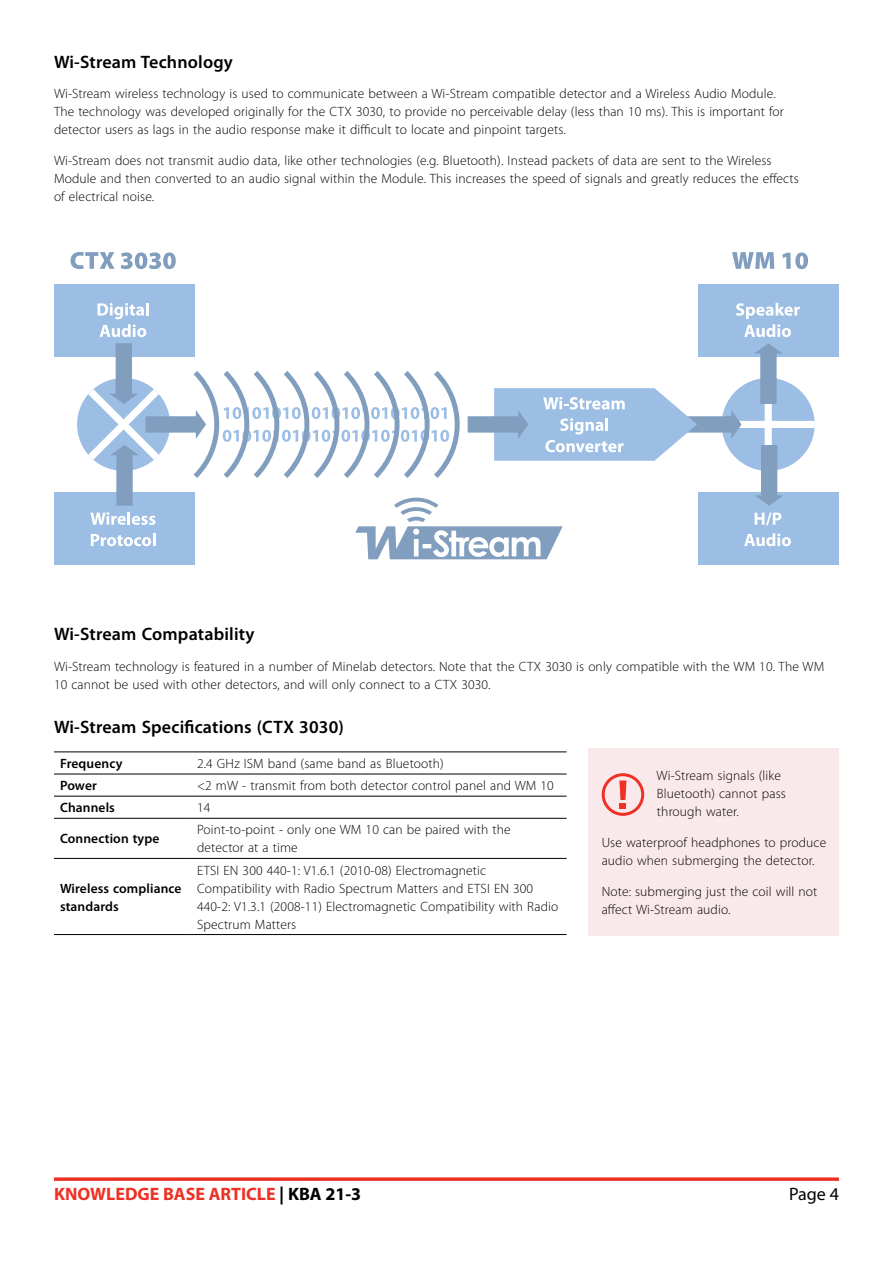
<style>
.page{position:relative;width:893px;height:1263px;background:#fff}
.page>*{position:absolute;margin:0;border:0;box-sizing:border-box;transform-origin:0 0}
.t1{font:600 18px "Myriad Pro";letter-spacing:.01em;color:#000}
.t2{font:700 18px "Myriad Pro";color:#ee3124}
.t3{font:18px "Myriad Pro";color:#000}
.t4{font:300 13.5px/18px "Myriad Pro";letter-spacing:.01em;color:#000}
.t5{font:600 13.5px/18px "Myriad Pro";letter-spacing:.01em;color:#000}
.s1{color:#000}
</style>
<div class="page">
<hr style="left:54px;top:1178px;width:785px;height:3px;background:#ee3124">
<div style="left:77px;top:378px;width:93px;height:93px;background:#9cbee4;border-radius:50%"></div>
<div style="left:54px;top:492px;width:140px;height:73px;background:#9cbee4"></div>
<div style="left:54px;top:284px;width:140px;height:73px;background:#9cbee4"></div>
<svg style="left:98px;top:303px;width:51px;height:34px"></svg>
<svg style="left:70px;top:252px;width:45px;height:17px"></svg>
<svg style="left:121px;top:252px;width:55px;height:17px"></svg>
<svg style="left:732px;top:252px;width:42px;height:17px"></svg>
<svg style="left:782px;top:252px;width:26px;height:17px"></svg>
<div style="left:699px;top:492px;width:140px;height:73px;background:#9cbee4"></div>
<div style="left:699px;top:284px;width:140px;height:73px;background:#9cbee4"></div>
<svg style="left:736px;top:303px;width:64px;height:34px"></svg>
<svg style="left:88px;top:343px;width:727px;height:216px"></svg>
<hr style="left:54px;top:751px;width:137px;height:1px;background:#000">
<hr style="left:191px;top:751px;width:376px;height:1px;background:#000">
<hr style="left:54px;top:774px;width:137px;height:1px;background:#000">
<hr style="left:191px;top:774px;width:376px;height:1px;background:#000">
<hr style="left:54px;top:796px;width:137px;height:1px;background:#000">
<hr style="left:191px;top:796px;width:376px;height:1px;background:#000">
<hr style="left:54px;top:818px;width:137px;height:1px;background:#000">
<hr style="left:191px;top:818px;width:376px;height:1px;background:#000">
<hr style="left:54px;top:858px;width:137px;height:1px;background:#000">
<hr style="left:191px;top:858px;width:376px;height:1px;background:#000">
<hr style="left:54px;top:934px;width:137px;height:1px;background:#000">
<hr style="left:191px;top:934px;width:376px;height:1px;background:#000">
<div style="left:589px;top:748px;width:250px;height:187px;background:#fae9ea"></div>
<svg style="left:602px;top:773px;width:42px;height:43px"></svg>
<h1 class="t1" style="left:54px;top:50px;width:180px">Wi-Stream Technology</h1>
<p class="t4" style="left:54px;top:85px;width:731px">Wi-Stream wireless technology is used to communicate between a Wi-Stream compatible detector and a Wireless Audio Module.<br>The technology was developed originally for the CTX 3030, to provide no perceivable delay (less than 10 ms). This is important for detector users as lags in the audio response make it difficult to locate and pinpoint targets.</p>
<p class="t4" style="left:54px;top:152px;width:746px">Wi-Stream does not transmit audio data, like other technologies (e.g. Bluetooth). Instead packets of data are sent to the Wireless<br>Module and then converted to an audio signal within the Module. This increases the speed of signals and greatly reduces the effects of electrical noise.</p>
<h1 class="t1" style="left:54px;top:623px;width:202px">Wi-Stream Compatability</h1>
<p class="t4" style="left:54px;top:658px;width:772px">Wi-Stream technology is featured in a number of Minelab detectors. Note that the CTX 3030 is only compatible with the WM 10. The WM<br>10 cannot be used with other detectors, and will only connect to a CTX 3030.</p>
<h1 class="t1" style="left:54px;top:715px;width:291px">Wi-Stream Specifications (CTX 3030)</h1>
<p class="t5" style="left:60px;top:754px;width:64px">Frequency</p>
<p class="t4" style="left:197px;top:755px;width:248px">2.4 GHz ISM band (same band as Bluetooth)</p>
<p class="t5" style="left:60px;top:776px;width:38px">Power</p>
<p class="t4" style="left:197px;top:777px;width:358px">&lt;2 mW - transmit from both detector control panel and WM 10</p>
<p class="t5" style="left:60px;top:798px;width:56px">Channels</p>
<p class="t4" style="left:197px;top:799px;width:15px">14</p>
<p class="t5" style="left:60px;top:829px;width:101px">Connection type</p>
<p class="t4" style="left:197px;top:821px;width:315px">Point-to-point - only one WM 10 can be paired with the detector at a time</p>
<p class="t5" style="left:60px;top:879px;width:123px">Wireless compliance standards</p>
<p class="t4" style="left:657px;top:767px;width:131px">Wi-Stream signals (like<br>Bluetooth) cannot pass through water.</p>
<p class="t4" style="left:602px;top:834px;width:226px">Use waterproof headphones to produce audio when submerging the detector.</p>
<p class="t4" style="left:602px;top:882px;width:217px">Note: submerging just the coil will not affect Wi-Stream audio.</p>
<p class="t4" style="left:197px;top:861px;width:363px">ETSI EN 300 440-1: V1.6.1 (2010-08) Electromagnetic Compatibility with Radio Spectrum Matters and ETSI EN 300<br>440-2: V1.3.1 (2008-11) Electromagnetic Compatibility with Radio Spectrum Matters</p>
<h1 class="t2" style="left:54px;top:1182px;width:309px">KNOWLEDGE BASE ARTICLE <span class="s1">| KBA 21-3</span></h1>
<h1 class="t3" style="left:789px;top:1182px;width:51px">Page 4</h1>
</div>
